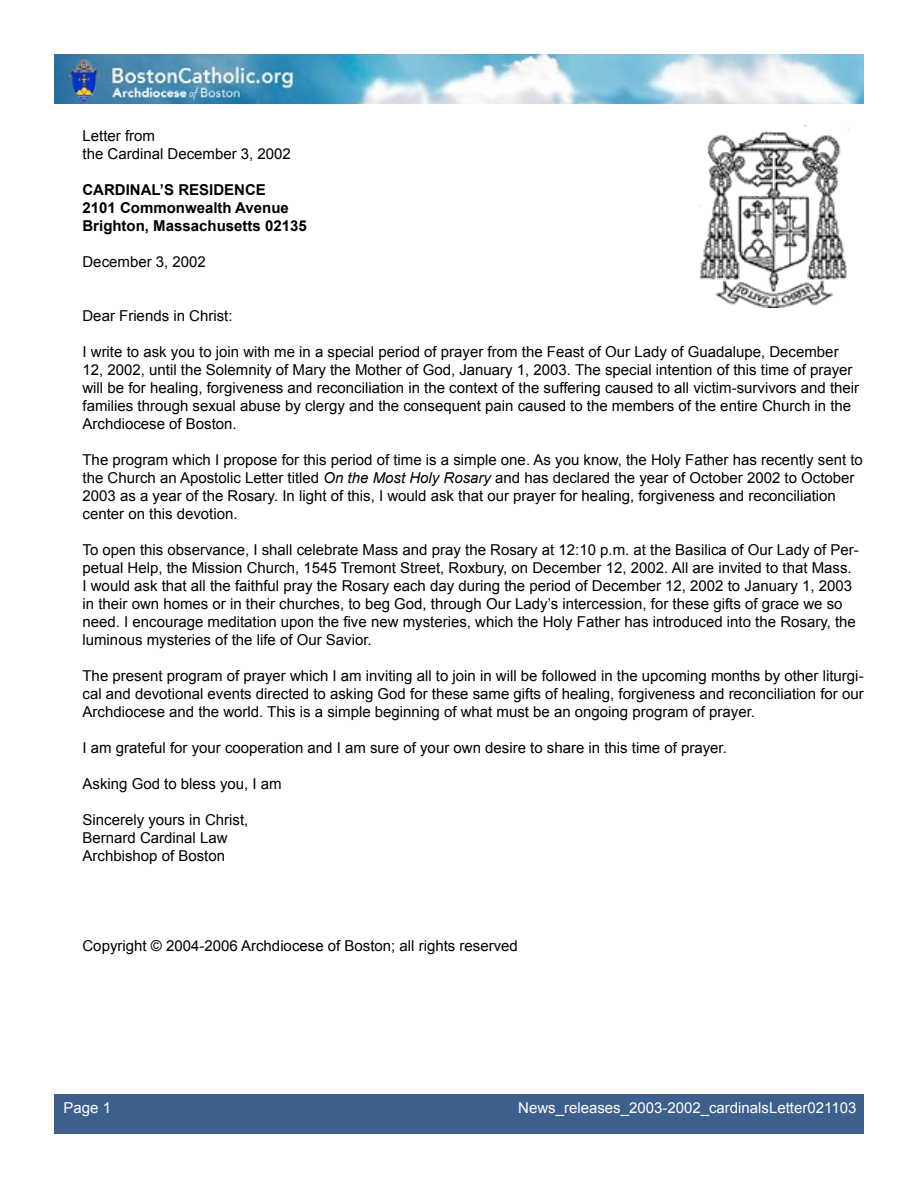
<style>
.page{position:relative;width:918px;height:1188px;background:#fff}
.page>*{position:absolute;margin:0;border:0;box-sizing:border-box;transform-origin:0 0}
.t1{font:15px/18px "Arial";color:#000}
.t2{font:700 15px/18px "Arial";color:#000}
.t3{font:15px "Arial";color:#fff}
.s1{font-style:italic}
</style>
<div class="page">
<img style="left:54px;top:54px;width:810px;height:50px">
<div style="left:54px;top:1094px;width:810px;height:40px;background:#3d5f8c"></div>
<img style="left:699px;top:126px;width:151px;height:181px">
<p class="t1" style="left:82px;top:127px;width:210px">Letter from<br>the Cardinal December 3, 2002</p>
<p class="t2" style="left:82px;top:182px;width:226px">CARDINAL’S RESIDENCE<br>2101 Commonwealth Avenue<br>Brighton, Massachusetts 02135</p>
<p class="t1" style="left:82px;top:253px;width:125px">December 3, 2002</p>
<p class="t1" style="left:82px;top:307px;width:152px">Dear Friends in Christ:</p>
<p class="t1" style="left:82px;top:343px;width:778px">I write to ask you to join with me in a special period of prayer from the Feast of Our Lady of Guadalupe, December<br>1 2, 2002, until the Solemnity of Mary the Mother of God, January 1 , 2003. The special intention of this time of prayer will be for healing, forgiveness and reconciliation in the context of the suffering caused to all victim-survivors and their families through sexual abuse by clergy and the consequent pain caused to the members of the entire Church in the Archdiocese of Boston.</p>
<p class="t1" style="left:82px;top:451px;width:782px">The program which I propose for this period of time is a simple one. As you know, the Holy Father has recently sent to the Church an Apostolic Letter titled <span class="s1">On the Most Holy Rosary</span> and has declared the year of October 2002 to October 2003 as a year of the Rosary. In light of this, I would ask that our prayer for healing, forgiveness and reconciliation center on this devotion.</p>
<p class="t1" style="left:82px;top:541px;width:778px">To open this observance, I shall celebrate Mass and pray the Rosary at 1 2:1 0 p.m. at the Basilica of Our Lady of Per&shy;petual Help, the Mission Church, 1 545 Tremont Street, Roxbury, on December 1 2, 2002. All are invited to that Mass.<br>I would ask that all the faithful pray the Rosary each day during the period of December 1 2, 2002 to January 1 , 2003 in their own homes or in their churches, to beg God, through Our Lady’s intercession, for these gifts of grace we so need. I encourage meditation upon the five new mysteries, which the Holy Father has introduced into the Rosary, the luminous mysteries of the life of Our Savior.</p>
<p class="t1" style="left:82px;top:667px;width:783px;text-align:justify">The present program of prayer which I am inviting all to join in will be followed in the upcoming months by other liturgi&shy;cal and devotional events directed to asking God for these same gifts of healing, forgiveness and reconciliation for our Archdiocese and the world. This is a simple beginning of what must be an ongoing program of prayer.</p>
<p class="t1" style="left:82px;top:739px;width:646px">I am grateful for your cooperation and I am sure of your own desire to share in this time of prayer.</p>
<p class="t1" style="left:82px;top:775px;width:201px">Asking God to bless you, I am</p>
<p class="t1" style="left:82px;top:811px;width:167px">Sincerely yours in Christ,<br>Bernard Cardinal Law<br>Archbishop of Boston</p>
<p class="t1" style="left:82px;top:937px;width:437px">Copyright © 2004-2006 Archdiocese of Boston; all rights reserved</p>
<p class="t3" style="left:64px;top:1097px;width:37px">Page</p>
<p class="t3" style="left:518px;top:1097px;width:340px">News_releases_2003-2002_cardinalsLetter0211 03</p>
</div>
